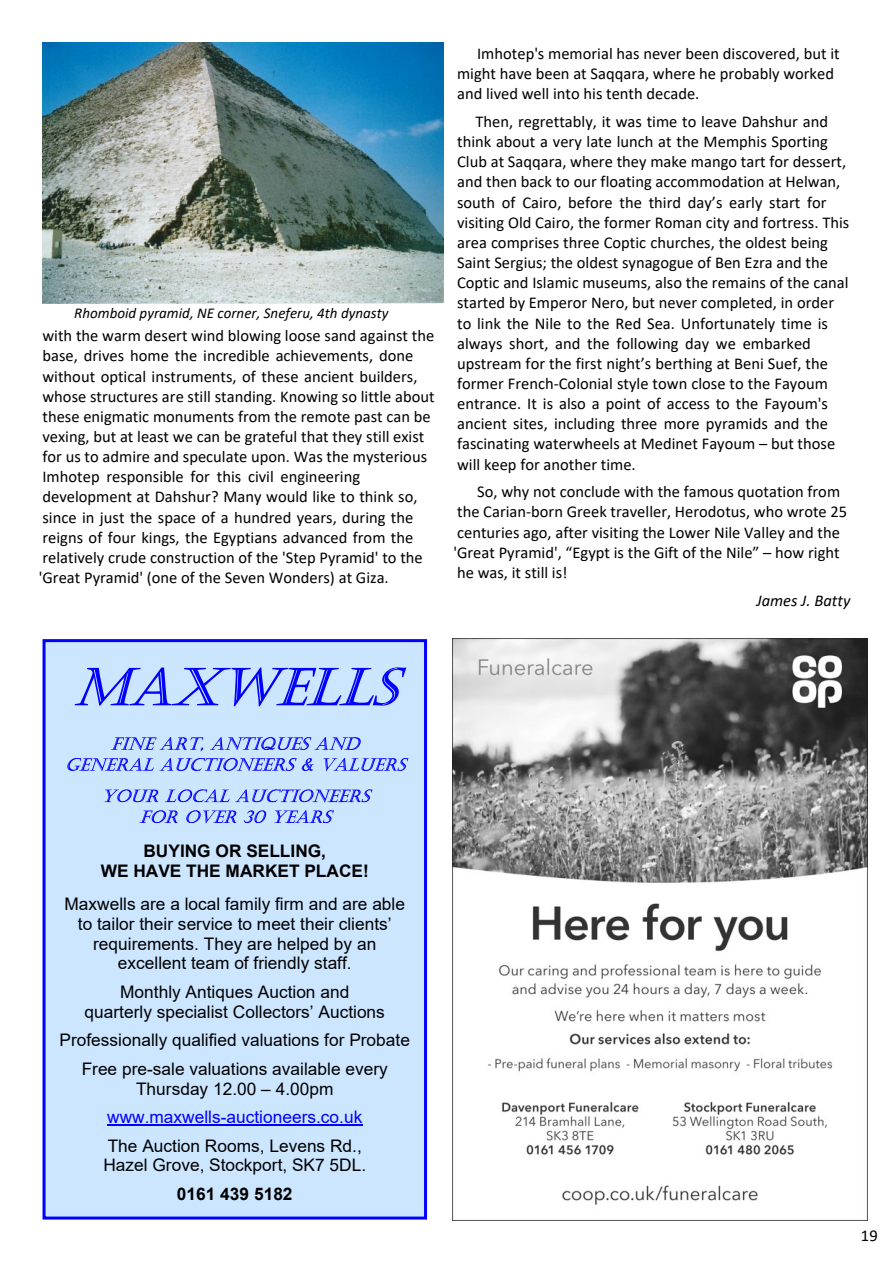
<style>
.page{position:relative;width:893px;height:1263px;background:#fff}
.page>*{position:absolute;margin:0;border:0;box-sizing:border-box;transform-origin:0 0}
.t1{font:17.25px/19.8px "Arial";color:#000;text-align:center}
.t2{font:700 17.25px/19.8px "Arial";color:#000;text-align:center}
.t3{font:17.25px "Arial";color:#00f}
.t4{font:16.5px/20.1px "Calibri";color:#000}
.t5{font:italic 16.5px "Calibri";color:#000}
.t6{font:italic 15px "Calibri";color:#000}
</style>
<div class="page">
<img style="left:453px;top:638px;width:414px;height:582px">
<img style="left:43px;top:43px;width:400px;height:260px">
<div style="left:44px;top:641px;width:382px;height:577px;background:#cce6ff"></div>
<div style="left:43px;top:639px;width:384px;height:580px;border:3px solid #00f"></div>
<svg style="left:75px;top:667px;width:331px;height:39px"></svg>
<svg style="left:111px;top:737px;width:92px;height:14px"></svg>
<svg style="left:210px;top:737px;width:151px;height:13px"></svg>
<svg style="left:67px;top:758px;width:247px;height:13px"></svg>
<svg style="left:323px;top:758px;width:85px;height:13px"></svg>
<svg style="left:104px;top:789px;width:54px;height:13px"></svg>
<svg style="left:165px;top:789px;width:207px;height:13px"></svg>
<svg style="left:139px;top:810px;width:39px;height:13px"></svg>
<svg style="left:186px;top:810px;width:50px;height:13px"></svg>
<svg style="left:244px;top:810px;width:22px;height:13px"></svg>
<svg style="left:274px;top:810px;width:60px;height:13px"></svg>
<hr style="left:107px;top:1124px;width:255px;height:1px;background:#00f">
<p class="t6" style="left:74px;top:307px;width:316px">Rhomboid pyramid, NE corner, Sneferu, 4th dynasty</p>
<p class="t4" style="left:39px;top:327px;width:397px">with the warm desert wind blowing loose sand against the base, drives home the incredible achievements, done without optical instruments, of these ancient builders, whose structures are still standing. Knowing so little about these enigmatic monuments from the remote past can be vexing, but at least we can be grateful that they still exist for us to admire and speculate upon. Was the mysterious Imhotep responsible for this civil engineering development at Dahshur? Many would like to think so, since in just the space of a hundred years, during the reigns of four kings, the Egyptians advanced from the relatively crude construction of the 'Step Pyramid' to the 'Great Pyramid' (one of the Seven Wonders) at Giza.</p>
<p class="t4" style="left:457px;top:45px;width:384px;text-indent:20px">Imhotep's memorial has never been discovered, but it might have been at Saqqara, where he probably worked and lived well into his tenth decade.</p>
<p class="t4" style="left:457px;top:113px;width:394px;text-indent:18px">Then, regrettably, it was time to leave Dahshur and think about a very late lunch at the Memphis Sporting Club at Saqqara, where they make mango tart for dessert, and then back to our floating accommodation at Helwan, south of Cairo, before the third day’s early start for visiting Old Cairo, the former Roman city and fortress. This area comprises three Coptic churches, the oldest being Saint Sergius; the oldest synagogue of Ben Ezra and the Coptic and Islamic museums, also the remains of the canal started by Emperor Nero, but never completed, in order to link the Nile to the Red Sea. Unfortunately time is always short, and the following day we embarked upstream for the first night’s berthing at Beni Suef, the former French-Colonial style town close to the Fayoum entrance. It is also a point of access to the Fayoum's ancient sites, including three more pyramids and the fascinating waterwheels at Medinet Fayoum – but those will keep for another time.</p>
<p class="t4" style="left:453px;top:483px;width:395px;text-indent:24px">So, why not conclude with the famous quotation from the Carian-born Greek traveller, Herodotus, who wrote 25 centuries ago, after visiting the Lower Nile Valley and the 'Great Pyramid', “Egypt is the Gift of the Nile” – how right he was, it still is!</p>
<p class="t5" style="left:756px;top:593px;width:96px">James J. Batty</p>
<p class="t2" style="left:101px;top:842px;width:270px">BUYING OR SELLING,<br>WE HAVE THE MARKET PLACE!</p>
<p class="t1" style="left:64px;top:895px;width:342px">Maxwells are a local family firm and are able to tailor their service to meet their clients’ requirements. They are helped by an excellent team of friendly staff.</p>
<p class="t1" style="left:85px;top:983px;width:302px">Monthly Antiques Auction and quarterly specialist Collectors’ Auctions</p>
<p class="t1" style="left:60px;top:1027px;width:352px;line-height:28.5px">Professionally qualified valuations for Probate<br>Free pre-sale valuations available every</p>
<p class="t1" style="left:136px;top:1080px;width:199px">Thursday 12.00 – 4.00pm</p>
<p class="t3" style="left:107px;top:1110px;width:257px">www.maxwells-auctioneers.co.uk</p>
<p class="t1" style="left:103px;top:1137px;width:264px;text-align:left">The Auction Rooms, Levens Rd.,<br>Hazel Grove, Stockport, SK7 5DL.</p>
<p class="t2" style="left:177px;top:1185px;width:117px">0161 439 5182</p>
<p class="t4" style="left:861px;top:1227px;width:18px">19</p>
</div>
